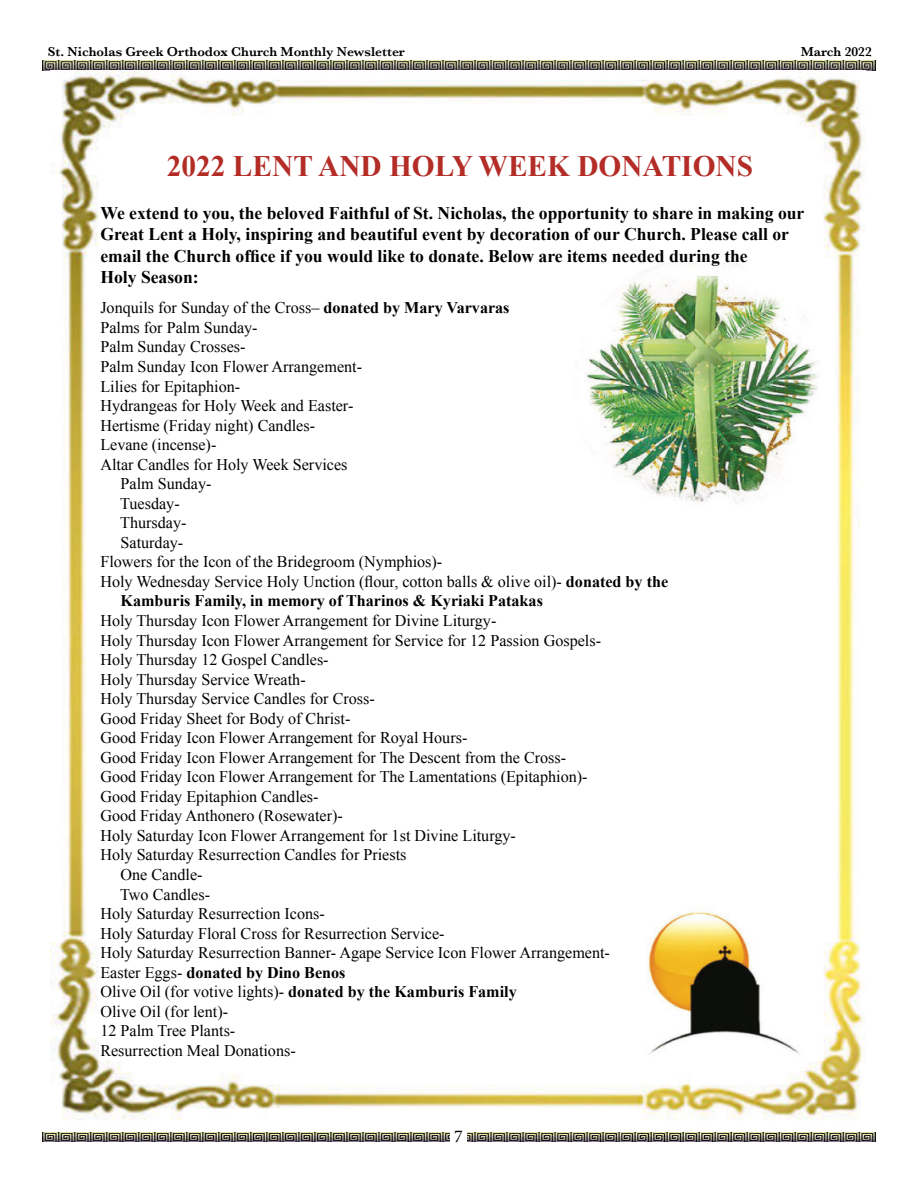
<style>
.page{position:relative;width:918px;height:1188px;background:#fff}
.page>*{position:absolute;margin:0;border:0;box-sizing:border-box;transform-origin:0 0}
.t1{font:700 29.7px "Bdhkjw Times New Roman";color:#b32c26}
.t2{font:18px "Minion Pro";color:#000}
.t3{font:700 17.85px "Bdhkjw Times New Roman";color:#000}
.t4{font:700 17.85px "Njklpn Times New Roman";color:#000}
.t5{font:16.35px "Gcdhlg Times New Roman";color:#000}
.t6{font:700 16.35px "Bdhkjw Times New Roman";color:#000}
.t7{font:16.35px "Lsnqrk Times New Roman";color:#000}
.t8{font:600 13.5px "Baskerville";color:#000}
.s1{font-family:"Bdhkjw Times New Roman";font-weight:700}
.s2{font-family:"Gcdhlg Times New Roman";font-weight:400}
</style>
<div class="page">
<img style="left:42px;top:61px;width:834px;height:9px">
<img style="left:42px;top:1132px;width:834px;height:10px">
<div style="left:451px;top:1127px;width:16px;height:17px;background:#fff"></div>
<img style="left:51px;top:70px;width:813px;height:1050px">
<img style="left:573px;top:264px;width:248px;height:252px">
<img style="left:639px;top:899px;width:168px;height:167px">
<p class="t8" style="left:48px;top:42px;width:359px">St. Nicholas Greek Orthodox Church Monthly Newsletter</p>
<p class="t8" style="left:801px;top:42px;width:72px">March 2022</p>
<p class="t1" style="left:167px;top:146px;width:588px">2022 LENT AND HOLY WEEK DONATIONS</p>
<p class="t3" style="left:100px;top:201px;width:706px">We extend to you, the beloved Faithful of St. Nicholas, the opportunity to share in making our</p>
<p class="t3" style="left:100px;top:222px;width:690px">Great Lent a Holy, inspiring and beautiful event by decoration of our Church. Please call or</p>
<p class="t4" style="left:100px;top:243px;width:649px">email the Church office if you would like to donate. Below are items needed during the</p>
<p class="t3" style="left:100px;top:265px;width:100px">Holy Season:</p>
<p class="t5" style="left:100px;top:297px;width:411px">Jonquils for Sunday of the Cross– <span class="s1">donated by Mary Varvaras</span></p>
<p class="t5" style="left:100px;top:316px;width:159px">Palms for Palm Sunday-</p>
<p class="t5" style="left:100px;top:336px;width:147px">Palm Sunday Crosses-</p>
<p class="t5" style="left:100px;top:355px;width:263px">Palm Sunday Icon Flower Arrangement-</p>
<p class="t5" style="left:100px;top:375px;width:141px">Lilies for Epitaphion-</p>
<p class="t5" style="left:100px;top:395px;width:255px">Hydrangeas for Holy Week and Easter-</p>
<p class="t5" style="left:100px;top:414px;width:216px">Hertisme (Friday night) Candles-</p>
<p class="t5" style="left:100px;top:434px;width:118px">Levane (incense)-</p>
<p class="t5" style="left:100px;top:453px;width:249px">Altar Candles for Holy Week Services</p>
<p class="t5" style="left:121px;top:473px;width:92px">Palm Sunday-</p>
<p class="t5" style="left:120px;top:492px;width:61px">Tuesday-</p>
<p class="t5" style="left:120px;top:512px;width:68px">Thursday-</p>
<p class="t5" style="left:121px;top:531px;width:64px">Saturday-</p>
<p class="t5" style="left:100px;top:551px;width:343px">Flowers for the Icon of the Bridegroom (Nymphios)-</p>
<p class="t7" style="left:100px;top:570px;width:569px">Holy Wednesday Service Holy Unction (flour, cotton balls &amp; olive oil)- <span class="s1">donated by the</span></p>
<p class="t6" style="left:121px;top:590px;width:424px">Kamburis Family, in memory of Tharinos &amp; Kyriaki Patakas</p>
<p class="t5" style="left:100px;top:610px;width:398px">Holy Thursday Icon Flower Arrangement for Divine Liturgy-</p>
<p class="t5" style="left:100px;top:629px;width:502px">Holy Thursday Icon Flower Arrangement for Service for 12 Passion Gospels-</p>
<p class="t5" style="left:100px;top:649px;width:230px">Holy Thursday 12 Gospel Candles-</p>
<p class="t5" style="left:100px;top:668px;width:207px">Holy Thursday Service Wreath-</p>
<p class="t5" style="left:100px;top:688px;width:276px">Holy Thursday Service Candles for Cross-</p>
<p class="t5" style="left:100px;top:707px;width:252px">Good Friday Sheet for Body of Christ-</p>
<p class="t5" style="left:100px;top:727px;width:369px">Good Friday Icon Flower Arrangement for Royal Hours-</p>
<p class="t5" style="left:100px;top:746px;width:467px">Good Friday Icon Flower Arrangement for The Descent from the Cross-</p>
<p class="t5" style="left:100px;top:766px;width:489px">Good Friday Icon Flower Arrangement for The Lamentations (Epitaphion)-</p>
<p class="t5" style="left:100px;top:785px;width:220px">Good Friday Epitaphion Candles-</p>
<p class="t5" style="left:100px;top:805px;width:244px">Good Friday Anthonero (Rosewater)-</p>
<p class="t5" style="left:100px;top:824px;width:417px">Holy Saturday Icon Flower Arrangement for 1st Divine Liturgy-</p>
<p class="t5" style="left:100px;top:844px;width:308px">Holy Saturday Resurrection Candles for Priests</p>
<p class="t5" style="left:121px;top:864px;width:84px">One Candle-</p>
<p class="t5" style="left:120px;top:883px;width:91px">Two Candles-</p>
<p class="t5" style="left:100px;top:903px;width:226px">Holy Saturday Resurrection Icons-</p>
<p class="t5" style="left:100px;top:922px;width:346px">Holy Saturday Floral Cross for Resurrection Service-</p>
<p class="t5" style="left:100px;top:942px;width:511px">Holy Saturday Resurrection Banner- Agape Service Icon Flower Arrangement-</p>
<p class="t6" style="left:100px;top:961px;width:247px"><span class="s2">Easter Eggs-</span> donated by Dino Benos</p>
<p class="t5" style="left:100px;top:981px;width:418px">Olive Oil (for votive lights)- <span class="s1">donated by the Kamburis Family</span></p>
<p class="t5" style="left:100px;top:1000px;width:129px">Olive Oil (for lent)-</p>
<p class="t5" style="left:100px;top:1020px;width:136px">12 Palm Tree Plants-</p>
<p class="t5" style="left:100px;top:1039px;width:197px">Resurrection Meal Donations-</p>
<p class="t2" style="left:454px;top:1124px;width:10px">7</p>
</div>
